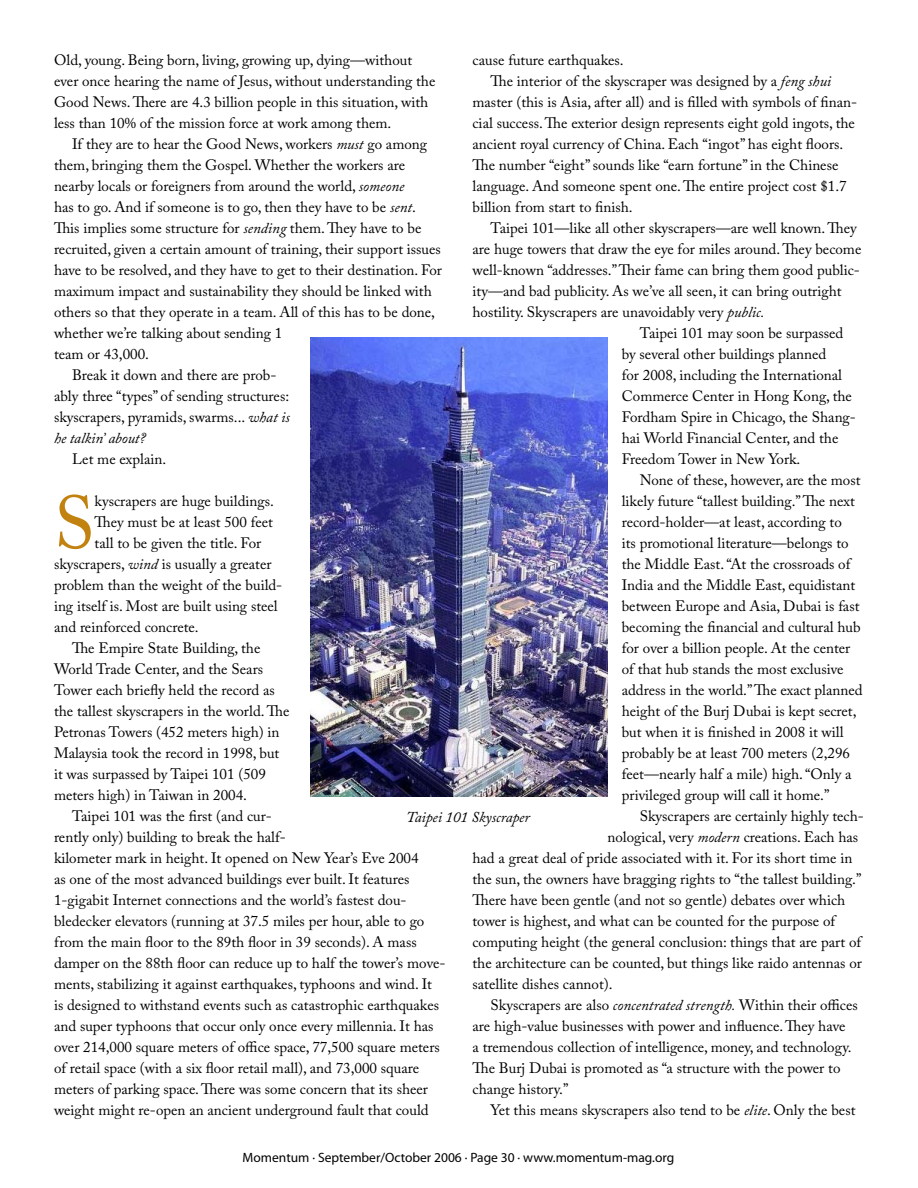
<style>
.page{position:relative;width:918px;height:1188px;background:#fff}
.page>*{position:absolute;margin:0;border:0;box-sizing:border-box;transform-origin:0 0}
.t1{font:74.1px "Adobe Caslon Pro";color:#c28210}
.t2{font:15px/21px "Adobe Caslon Pro";color:#000}
.t3{font:italic 15px "Adobe Caslon Pro";color:#000}
.t4{font:13.5px "Myriad Pro";color:#000}
.s1{font-style:italic}
</style>
<div class="page">
<img style="left:310px;top:338px;width:298px;height:458px">
<p class="t2" style="left:54px;top:49px;width:383px">Old, young. Being born, living, growing up, dying—without ever once hearing the name of Jesus, without understanding the Good News. There are 4.3 billion people in this situation, with less than 10% of the mission force at work among them.</p>
<p class="t2" style="left:72px;top:133px;width:357px">If they are to hear the Good News, workers <span class="s1">must</span> go among</p>
<p class="t2" style="left:54px;top:154px;width:353px">them, bringing them the Gospel. Whether the workers are</p>
<p class="t2" style="left:54px;top:175px;width:352px">nearby locals or foreigners from around the world, <span class="s1">someone</span></p>
<p class="t2" style="left:54px;top:196px;width:364px">has to go. And if someone is to go, then they have to be <span class="s1">sent</span>.</p>
<p class="t2" style="left:54px;top:217px;width:369px">This implies some structure for <span class="s1">sending</span> them. They have to be</p>
<p class="t2" style="left:54px;top:238px;width:388px">recruited, given a certain amount of training, their support issues</p>
<p class="t2" style="left:54px;top:259px;width:389px">have to be resolved, and they have to get to their destination. For</p>
<p class="t2" style="left:54px;top:280px;width:379px">maximum impact and sustainability they should be linked with</p>
<p class="t2" style="left:54px;top:301px;width:382px">others so that they operate in a team. All of this has to be done,</p>
<p class="t2" style="left:54px;top:322px;width:230px">whether we’re talking about sending 1</p>
<p class="t2" style="left:54px;top:343px;width:96px">team or 43,000.</p>
<p class="t2" style="left:72px;top:364px;width:206px">Break it down and there are prob-</p>
<p class="t2" style="left:54px;top:385px;width:237px">ably three “types” of sending structures:</p>
<p class="t2" style="left:54px;top:406px;width:237px">skyscrapers, pyramids, swarms... <span class="s1">what is</span></p>
<p class="t3" style="left:54px;top:429px;width:94px">he talkin’ about?</p>
<p class="t2" style="left:72px;top:448px;width:96px">Let me explain.</p>
<h1 class="t1" style="left:54px;top:479px;width:42px">S</h1>
<p class="t2" style="left:95px;top:490px;width:181px">kyscrapers are huge buildings.</p>
<p class="t2" style="left:472px;top:49px;width:153px">cause future earthquakes.</p>
<p class="t2" style="left:490px;top:70px;width:342px">The interior of the skyscraper was designed by a <span class="s1">feng shui</span></p>
<p class="t2" style="left:472px;top:91px;width:386px">master (this is Asia, after all) and is filled with symbols of finan-</p>
<p class="t2" style="left:472px;top:112px;width:384px">cial success. The exterior design represents eight gold ingots, the</p>
<p class="t2" style="left:472px;top:133px;width:372px">ancient royal currency of China. Each “ingot” has eight floors.</p>
<p class="t2" style="left:472px;top:154px;width:367px">The number “eight” sounds like “earn fortune” in the Chinese</p>
<p class="t2" style="left:472px;top:175px;width:376px">language. And someone spent one. The entire project cost $1.7</p>
<p class="t2" style="left:472px;top:196px;width:162px">billion from start to finish.</p>
<p class="t2" style="left:490px;top:217px;width:368px">Taipei 101—like all other skyscrapers—are well known. They</p>
<p class="t2" style="left:472px;top:238px;width:390px">are huge towers that draw the eye for miles around. They become</p>
<p class="t2" style="left:472px;top:259px;width:389px">well-known “addresses.” Their fame can bring them good public-</p>
<p class="t2" style="left:472px;top:280px;width:371px">ity—and bad publicity. As we’ve all seen, it can bring outright</p>
<p class="t2" style="left:472px;top:301px;width:293px">hostility. Skyscrapers are unavoidably very <span class="s1">public.</span></p>
<p class="t2" style="left:640px;top:322px;width:205px">Taipei 101 may soon be surpassed</p>
<p class="t2" style="left:622px;top:343px;width:206px">by several other buildings planned</p>
<p class="t2" style="left:622px;top:364px;width:222px">for 2008, including the International</p>
<p class="t2" style="left:622px;top:385px;width:232px">Commerce Center in Hong Kong, the</p>
<p class="t2" style="left:622px;top:406px;width:236px">Fordham Spire in Chicago, the Shang-</p>
<p class="t2" style="left:622px;top:427px;width:218px">hai World Financial Center, and the</p>
<p class="t2" style="left:622px;top:448px;width:180px">Freedom Tower in New York.</p>
<p class="t2" style="left:640px;top:469px;width:222px">None of these, however, are the most</p>
<p class="t2" style="left:622px;top:490px;width:235px">likely future “tallest building.” The next</p>
<p class="t2" style="left:622px;top:511px;width:222px">record-holder—at least, according to</p>
<p class="t2" style="left:622px;top:532px;width:228px">its promotional literature—belongs to</p>
<p class="t2" style="left:622px;top:553px;width:230px">the Middle East. “At the crossroads of</p>
<p class="t2" style="left:622px;top:574px;width:235px">India and the Middle East, equidistant</p>
<p class="t2" style="left:622px;top:595px;width:239px">between Europe and Asia, Dubai is fast</p>
<p class="t2" style="left:622px;top:616px;width:240px">becoming the financial and cultural hub</p>
<p class="t2" style="left:622px;top:637px;width:230px">for over a billion people. At the center</p>
<p class="t2" style="left:622px;top:658px;width:223px">of that hub stands the most exclusive</p>
<p class="t2" style="left:622px;top:679px;width:242px">address in the world.” The exact planned</p>
<p class="t2" style="left:622px;top:700px;width:236px">height of the Burj Dubai is kept secret,</p>
<p class="t2" style="left:622px;top:721px;width:223px">but when it is finished in 2008 it will</p>
<p class="t2" style="left:622px;top:742px;width:230px">probably be at least 700 meters (2,296</p>
<p class="t2" style="left:622px;top:763px;width:231px">feet—nearly half a mile) high. “Only a</p>
<p class="t2" style="left:622px;top:784px;width:209px">privileged group will call it home.”</p>
<p class="t2" style="left:640px;top:805px;width:226px">Skyscrapers are certainly highly tech-</p>
<p class="t2" style="left:608px;top:826px;width:252px">nological, very <span class="s1">modern</span> creations. Each has</p>
<p class="t2" style="left:472px;top:847px;width:381px">had a great deal of pride associated with it. For its short time in</p>
<p class="t2" style="left:472px;top:868px;width:390px">the sun, the owners have bragging rights to “the tallest building.”</p>
<p class="t2" style="left:472px;top:889px;width:374px">There have been gentle (and not so gentle) debates over which</p>
<p class="t2" style="left:472px;top:910px;width:364px">tower is highest, and what can be counted for the purpose of</p>
<p class="t2" style="left:472px;top:931px;width:390px">computing height (the general conclusion: things that are part of</p>
<p class="t2" style="left:472px;top:952px;width:391px">the architecture can be counted, but things like raido antennas or</p>
<p class="t2" style="left:472px;top:973px;width:142px">satellite dishes cannot).</p>
<p class="t2" style="left:490px;top:994px;width:369px">Skyscrapers are also <span class="s1">concentrated strength.</span> Within their offices</p>
<p class="t2" style="left:472px;top:1015px;width:375px">are high-value businesses with power and influence. They have</p>
<p class="t2" style="left:472px;top:1036px;width:381px">a tremendous collection of intelligence, money, and technology.</p>
<p class="t2" style="left:472px;top:1057px;width:369px">The Burj Dubai is promoted as “a structure with the power to</p>
<p class="t2" style="left:472px;top:1078px;width:98px">change history.”</p>
<p class="t2" style="left:490px;top:1099px;width:366px">Yet this means skyscrapers also tend to be <span class="s1">elite</span>. Only the best</p>
<p class="t2" style="left:95px;top:511px;width:180px">They must be at least 500 feet</p>
<p class="t2" style="left:95px;top:532px;width:168px">tall to be given the title. For</p>
<p class="t2" style="left:54px;top:553px;width:219px">skyscrapers, <span class="s1">wind</span> is usually a greater</p>
<p class="t2" style="left:54px;top:574px;width:230px">problem than the weight of the build-</p>
<p class="t2" style="left:54px;top:595px;width:225px">ing itself is. Most are built using steel</p>
<p class="t2" style="left:54px;top:616px;width:146px">and reinforced concrete.</p>
<p class="t2" style="left:72px;top:637px;width:190px">The Empire State Building, the</p>
<p class="t2" style="left:54px;top:658px;width:211px">World Trade Center, and the Sears</p>
<p class="t2" style="left:54px;top:679px;width:222px">Tower each briefly held the record as</p>
<p class="t2" style="left:54px;top:700px;width:237px">the tallest skyscrapers in the world. The</p>
<p class="t2" style="left:54px;top:721px;width:227px">Petronas Towers (452 meters high) in</p>
<p class="t2" style="left:54px;top:742px;width:227px">Malaysia took the record in 1998, but</p>
<p class="t2" style="left:54px;top:763px;width:213px">it was surpassed by Taipei 101 (509</p>
<p class="t2" style="left:54px;top:784px;width:195px">meters high) in Taiwan in 2004.</p>
<p class="t2" style="left:72px;top:805px;width:201px">Taipei 101 was the first (and cur-</p>
<p class="t2" style="left:54px;top:826px;width:233px">rently only) building to break the half-</p>
<p class="t2" style="left:54px;top:847px;width:366px">kilometer mark in height. It opened on New Year’s Eve 2004</p>
<p class="t2" style="left:54px;top:868px;width:357px">as one of the most advanced buildings ever built. It features</p>
<p class="t2" style="left:54px;top:889px;width:354px">1-gigabit Internet connections and the world’s fastest dou-</p>
<p class="t2" style="left:54px;top:910px;width:372px">bledecker elevators (running at 37.5 miles per hour, able to go</p>
<p class="t2" style="left:54px;top:931px;width:364px">from the main floor to the 89th floor in 39 seconds). A mass</p>
<p class="t2" style="left:54px;top:952px;width:393px">damper on the 88th floor can reduce up to half the tower’s move-</p>
<p class="t2" style="left:54px;top:973px;width:380px">ments, stabilizing it against earthquakes, typhoons and wind. It</p>
<p class="t2" style="left:54px;top:994px;width:387px">is designed to withstand events such as catastrophic earthquakes</p>
<p class="t2" style="left:54px;top:1015px;width:381px">and super typhoons that occur only once every millennia. It has</p>
<p class="t2" style="left:54px;top:1036px;width:387px">over 214,000 square meters of office space, 77,500 square meters</p>
<p class="t2" style="left:54px;top:1057px;width:367px">of retail space (with a six floor retail mall), and 73,000 square</p>
<p class="t2" style="left:54px;top:1078px;width:376px">meters of parking space. There was some concern that its sheer</p>
<p class="t2" style="left:54px;top:1099px;width:376px">weight might re-open an ancient underground fault that could</p>
<p class="t3" style="left:406px;top:808px;width:125px">Taipei 101 Skyscraper</p>
<p class="t4" style="left:243px;top:1149px;width:433px">Momentum · September/October 2006 · Page 30 · www.momentum-mag.org</p>
</div>
